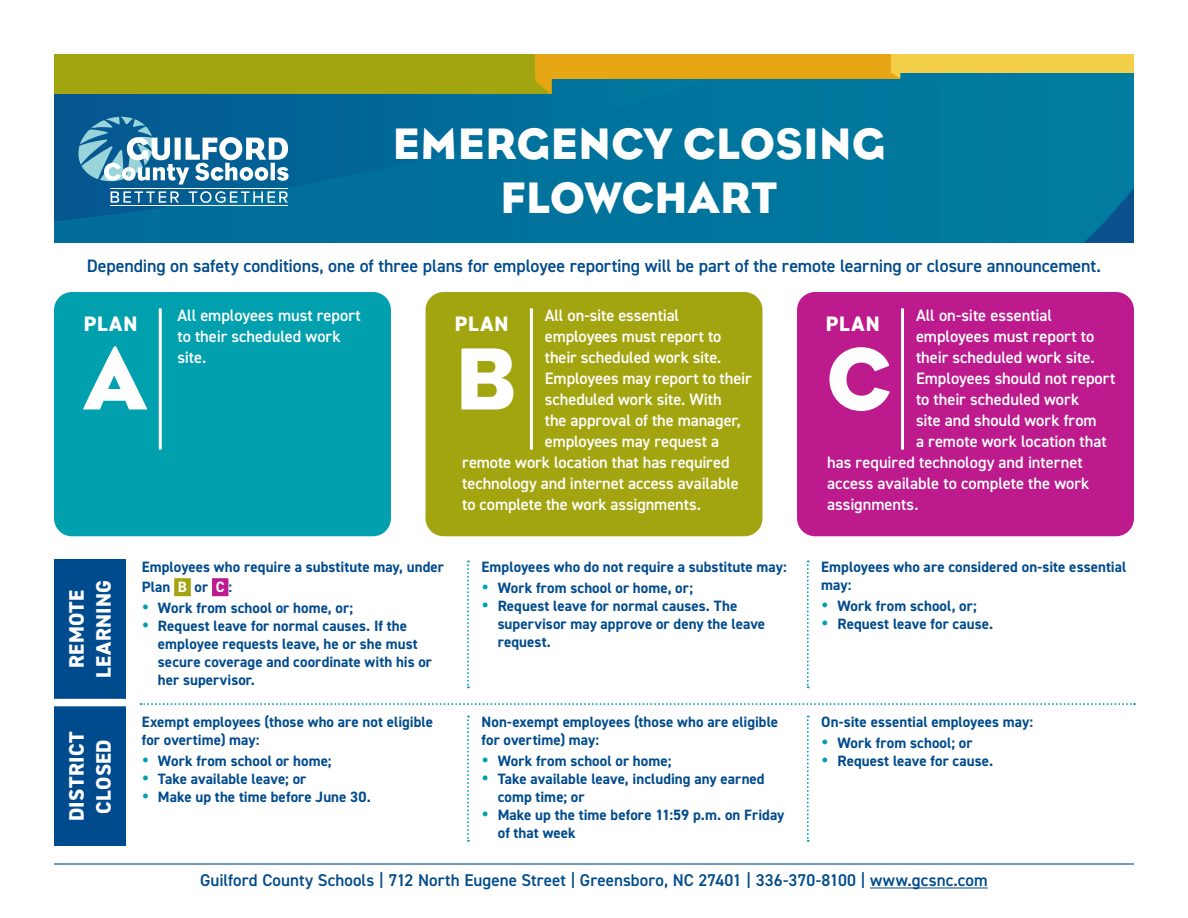
<style>
.page{position:relative;width:1188px;height:918px;background:#fff}
.page>*{position:absolute;margin:0;border:0;box-sizing:border-box;transform-origin:0 0}
.Main_Paragraph{font:90px "Eagle";color:#fff}
.Department{font:45px/54px "Eagle";letter-spacing:.01em;color:#fff;text-align:center}
.Main_Paragraph-2{font:800 21px "DIN2014";letter-spacing:.02em;color:#fff}
.Main_Paragraph-3{font:600 18px "DIN2014";letter-spacing:-.005em;color:#004b8d}
.t1{font:600 17.1px "DIN2014";letter-spacing:.005em;color:#004b8d}
.Reverse_Paragraph{font:600 16.5px/21px "DIN2014";letter-spacing:-.005em;color:#fff}
.Bullet_list{font:700 15px/18px "DIN2014";letter-spacing:.005em;color:#004b8d}
.s1{color:#fff}
.s2{color:#00a0af}
</style>
<div class="page">
<hr style="left:870px;top:888px;width:118px;height:1px;background:#004b8d">
<hr style="left:54px;top:863px;width:1080px;height:2px;background:#004b8d">
<svg style="left:54px;top:73px;width:1080px;height:170px;background:#00719b"></svg>
<div style="left:54px;top:54px;width:498px;height:40px;background:#a3a510"></div>
<svg style="left:536px;top:79px;width:15px;height:15px"></svg>
<div style="left:535px;top:54px;width:365px;height:25px;background:#e7a614"></div>
<svg style="left:891px;top:62px;width:9px;height:16px"></svg>
<div style="left:892px;top:54px;width:242px;height:19px;background:#f4cf4a"></div>
<svg style="left:78px;top:117px;width:211px;height:68px"></svg>
<hr style="left:111px;top:188px;width:177px;height:1px;background:#fff">
<hr style="left:111px;top:205px;width:177px;height:1px;background:#fff">
<svg style="left:111px;top:191px;width:68px;height:12px"></svg>
<svg style="left:189px;top:191px;width:99px;height:12px"></svg>
<div style="left:54px;top:559px;width:71px;height:287px;background:#004b8d"></div>
<div style="left:54px;top:292px;width:337px;height:244px;background:#00a0af;border-radius:18px"></div>
<div style="left:426px;top:292px;width:336px;height:244px;background:#a3a510;border-radius:18px"></div>
<div style="left:797px;top:292px;width:337px;height:244px;background:#bd1a8d;border-radius:18px"></div>
<hr style="left:159px;top:308px;width:3px;height:142px;background:#fff">
<hr style="left:530px;top:308px;width:3px;height:142px;background:#fff">
<hr style="left:901px;top:308px;width:3px;height:142px;background:#fff">
<div style="left:174px;top:578px;width:17px;height:18px;background:#a3a510"></div>
<div style="left:212px;top:578px;width:16px;height:18px;background:#bd1a8d"></div>
<svg style="left:467px;top:561px;width:2px;height:127px"></svg>
<svg style="left:807px;top:561px;width:2px;height:127px"></svg>
<svg style="left:467px;top:716px;width:2px;height:126px"></svg>
<svg style="left:807px;top:716px;width:2px;height:126px"></svg>
<div style="left:43px;top:699px;width:93px;height:7px;background:#fff"></div>
<svg style="left:140px;top:703px;width:995px;height:2px"></svg>
<p class="Department" style="left:393px;top:116px;width:494px">EMERGENCY CLOSING<br>FLOWCHART</p>
<p class="Main_Paragraph-3" style="left:87px;top:254px;width:1016px">Depending on safety conditions, one of three plans for employee reporting will be part of the remote learning or closure announcement.</p>
<p class="Main_Paragraph-2" style="left:84px;top:310px;width:55px">PLAN</p>
<p class="Main_Paragraph" style="left:84px;top:328px;width:65px">A</p>
<p class="Reverse_Paragraph" style="left:177px;top:304px;width:185px">All employees must report to their scheduled work site.</p>
<p class="Reverse_Paragraph" style="left:545px;top:304px;width:136px">All on-site essential</p>
<p class="Main_Paragraph-2" style="left:455px;top:310px;width:55px">PLAN</p>
<p class="Main_Paragraph" style="left:455px;top:328px;width:63px">B</p>
<p class="Reverse_Paragraph" style="left:545px;top:325px;width:178px">employees must report to</p>
<p class="Reverse_Paragraph" style="left:545px;top:346px;width:178px">their scheduled work site.</p>
<p class="Reverse_Paragraph" style="left:545px;top:367px;width:208px">Employees may report to their</p>
<p class="Reverse_Paragraph" style="left:545px;top:388px;width:178px">scheduled work site. With</p>
<p class="Reverse_Paragraph" style="left:545px;top:409px;width:197px">the approval of the manager,</p>
<p class="Reverse_Paragraph" style="left:545px;top:430px;width:176px">employees may request a</p>
<p class="Reverse_Paragraph" style="left:462px;top:451px;width:269px">remote work location that has required</p>
<p class="Reverse_Paragraph" style="left:462px;top:472px;width:278px">technology and internet access available</p>
<p class="Reverse_Paragraph" style="left:462px;top:493px;width:240px">to complete the work assignments.</p>
<p class="Main_Paragraph-2" style="left:63px;top:668px;width:80px;rotate:-90deg">REMOTE</p>
<p class="Main_Paragraph-2" style="left:90px;top:678px;width:99px;rotate:-90deg">LEARNING</p>
<p class="Main_Paragraph-2" style="left:63px;top:821px;width:91px;rotate:-90deg">DISTRICT</p>
<p class="Main_Paragraph-2" style="left:90px;top:814px;width:76px;rotate:-90deg">CLOSED</p>
<p class="Bullet_list" style="left:142px;top:557px;width:304px;line-height:19.5px">Employees who require a substitute may, under<br>Plan <span class="s1">B</span> or <span class="s1">C</span> :</p>
<p class="Bullet_list" style="left:142px;top:599px;width:213px"><span class="s2">•</span> Work from school or home, or;</p>
<p class="Bullet_list" style="left:158px;top:617px;width:276px;text-indent:-16px"><span class="s2">•</span> Request leave for normal causes. If the employee requests leave, he or she must secure coverage and coordinate with his or her supervisor.</p>
<p class="Bullet_list" style="left:142px;top:713px;width:293px">Exempt employees (those who are not eligible for overtime) may:</p>
<p class="Bullet_list" style="left:142px;top:752px;width:191px"><span class="s2">•</span> Work from school or home;</p>
<p class="Bullet_list" style="left:142px;top:770px;width:166px"><span class="s2">•</span> Take available leave; or</p>
<p class="Bullet_list" style="left:142px;top:788px;width:231px"><span class="s2">•</span> Make up the time before June 30.</p>
<p class="Bullet_list" style="left:482px;top:558px;width:307px">Employees who do not require a substitute may:</p>
<p class="Bullet_list" style="left:482px;top:579px;width:213px"><span class="s2">•</span> Work from school or home, or;</p>
<p class="Bullet_list" style="left:498px;top:597px;width:269px;text-indent:-16px"><span class="s2">•</span> Request leave for normal causes. The supervisor may approve or deny the leave request.</p>
<p class="Bullet_list" style="left:482px;top:713px;width:298px">Non-exempt employees (those who are eligible for overtime) may:</p>
<p class="Bullet_list" style="left:482px;top:752px;width:191px"><span class="s2">•</span> Work from school or home;</p>
<p class="Bullet_list" style="left:498px;top:770px;width:269px;text-indent:-16px"><span class="s2">•</span> Take available leave, including any earned comp time; or</p>
<p class="Bullet_list" style="left:498px;top:806px;width:288px;text-indent:-16px"><span class="s2">•</span> Make up the time before 11:59 p.m. on Friday of that week</p>
<p class="Reverse_Paragraph" style="left:916px;top:304px;width:138px">All on-site essential</p>
<p class="Reverse_Paragraph" style="left:916px;top:325px;width:180px">employees must report to</p>
<p class="Reverse_Paragraph" style="left:916px;top:346px;width:180px">their scheduled work site.</p>
<p class="Reverse_Paragraph" style="left:916px;top:367px;width:201px">Employees should not report</p>
<p class="Reverse_Paragraph" style="left:916px;top:388px;width:165px">to their scheduled work</p>
<p class="Reverse_Paragraph" style="left:916px;top:409px;width:182px">site and should work from</p>
<p class="Reverse_Paragraph" style="left:916px;top:430px;width:192px">a remote work location that</p>
<p class="Reverse_Paragraph" style="left:827px;top:451px;width:257px">has required technology and internet</p>
<p class="Reverse_Paragraph" style="left:827px;top:472px;width:264px">access available to complete the work</p>
<p class="Reverse_Paragraph" style="left:827px;top:493px;width:93px">assignments.</p>
<p class="Main_Paragraph-2" style="left:826px;top:310px;width:55px">PLAN</p>
<p class="Main_Paragraph" style="left:826px;top:328px;width:66px">C</p>
<p class="Bullet_list" style="left:821px;top:558px;width:307px">Employees who are considered on-site essential may:</p>
<p class="Bullet_list" style="left:821px;top:597px;width:157px"><span class="s2">•</span> Work from school, or;</p>
<p class="Bullet_list" style="left:821px;top:615px;width:173px"><span class="s2">•</span> Request leave for cause.</p>
<p class="Bullet_list" style="left:821px;top:713px;width:214px">On-site essential employees may:</p>
<p class="Bullet_list" style="left:821px;top:734px;width:153px"><span class="s2">•</span> Work from school; or</p>
<p class="Bullet_list" style="left:821px;top:752px;width:173px"><span class="s2">•</span> Request leave for cause.</p>
<p class="t1" style="left:200px;top:869px;width:789px">Guilford County Schools | 712 North Eugene Street | Greensboro, NC 27401 | 336-370-8100 | www.gcsnc.com</p>
</div>
